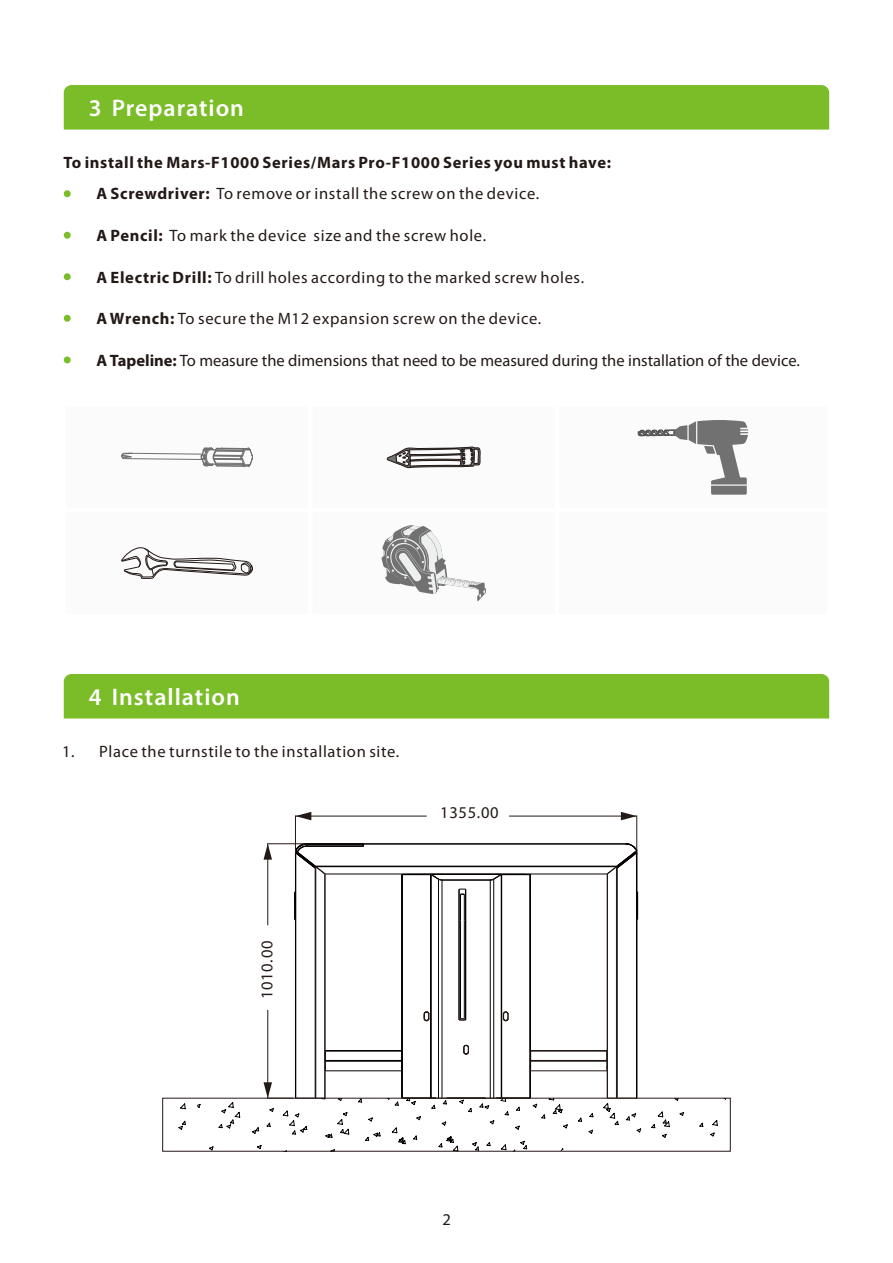
<style>
.page{position:relative;width:893px;height:1263px;background:#fff}
.page>*{position:absolute;margin:0;border:0;box-sizing:border-box;transform-origin:0 0}
.t1{font:600 24px "Myriad Pro";letter-spacing:.04em;color:#fff}
.t2{font:16.5px "Myriad Pro";letter-spacing:.04em;color:#231916}
.t3{font:16.5px "Myriad Pro";color:#231916}
.t4{font:700 16.5px "Myriad Pro";letter-spacing:.04em;color:#231916}
.s1{font-weight:700}
</style>
<div class="page">
<svg style="left:424px;top:1011px;width:6px;height:10px"></svg>
<svg style="left:503px;top:1011px;width:6px;height:10px"></svg>
<svg style="left:637px;top:892px;width:1px;height:28px"></svg>
<svg style="left:294px;top:892px;width:1px;height:28px"></svg>
<hr style="left:464px;top:920px;width:1px;height:98px;background:#060101">
<hr style="left:460px;top:920px;width:1px;height:98px;background:#060101">
<hr style="left:307px;top:843px;width:56px;height:1px;background:#060101">
<hr style="left:307px;top:844px;width:56px;height:1px;background:#060101">
<hr style="left:325px;top:874px;width:282px;height:1px;background:#060101">
<hr style="left:636px;top:853px;width:1px;height:245px;background:#060101">
<hr style="left:617px;top:868px;width:1px;height:229px;background:#060101">
<hr style="left:295px;top:853px;width:1px;height:245px;background:#060101">
<hr style="left:530px;top:875px;width:1px;height:223px;background:#060101">
<hr style="left:402px;top:875px;width:1px;height:223px;background:#060101">
<hr style="left:430px;top:875px;width:1px;height:223px;background:#060101">
<hr style="left:307px;top:846px;width:56px;height:1px;background:#060101">
<hr style="left:364px;top:843px;width:261px;height:1px;background:#060101">
<hr style="left:364px;top:844px;width:264px;height:1px;background:#060101">
<hr style="left:315px;top:866px;width:302px;height:1px;background:#060101">
<hr style="left:465px;top:889px;width:1px;height:131px;background:#060101">
<svg style="left:460px;top:889px;width:5px;height:31px"></svg>
<svg style="left:459px;top:1018px;width:7px;height:3px"></svg>
<hr style="left:442px;top:880px;width:48px;height:1px;background:#060101">
<hr style="left:501px;top:875px;width:1px;height:223px;background:#060101">
<hr style="left:493px;top:879px;width:1px;height:219px;background:#060101">
<hr style="left:490px;top:880px;width:1px;height:218px;background:#060101">
<hr style="left:442px;top:880px;width:1px;height:218px;background:#060101">
<hr style="left:438px;top:879px;width:1px;height:219px;background:#060101">
<hr style="left:466px;top:889px;width:1px;height:131px;background:#060101">
<hr style="left:459px;top:889px;width:1px;height:131px;background:#060101">
<hr style="left:431px;top:875px;width:1px;height:223px;background:#060101">
<hr style="left:607px;top:874px;width:1px;height:224px;background:#231916">
<hr style="left:616px;top:867px;width:1px;height:230px;background:#231916">
<hr style="left:325px;top:874px;width:1px;height:177px;background:#231916">
<hr style="left:315px;top:868px;width:1px;height:229px;background:#231916">
<hr style="left:316px;top:867px;width:1px;height:230px;background:#231916">
<hr style="left:324px;top:874px;width:1px;height:224px;background:#231916">
<svg style="left:607px;top:843px;width:31px;height:32px"></svg>
<svg style="left:296px;top:844px;width:30px;height:31px"></svg>
<svg style="left:490px;top:874px;width:40px;height:19px"></svg>
<svg style="left:403px;top:874px;width:40px;height:19px"></svg>
<hr style="left:636px;top:815px;width:1px;height:40px;background:#231916">
<hr style="left:295px;top:815px;width:1px;height:39px;background:#231916">
<hr style="left:509px;top:816px;width:128px;height:1px;background:#231916">
<svg style="left:621px;top:812px;width:16px;height:8px"></svg>
<hr style="left:295px;top:816px;width:132px;height:1px;background:#231916">
<svg style="left:295px;top:812px;width:16px;height:8px"></svg>
<hr style="left:267px;top:843px;width:41px;height:1px;background:#231916">
<hr style="left:267px;top:1010px;width:1px;height:88px;background:#231916">
<hr style="left:267px;top:844px;width:1px;height:81px;background:#231916">
<svg style="left:263px;top:844px;width:9px;height:16px"></svg>
<svg style="left:163px;top:1045px;width:567px;height:105px"></svg>
<div style="left:162px;top:1098px;width:569px;height:54px;border:1px solid #231916"></div>
<div style="left:64px;top:85px;width:765px;height:45px;background:#7abd28"></div>
<svg style="left:121px;top:420px;width:628px;height:181px"></svg>
<div style="left:64px;top:674px;width:765px;height:44px;background:#7abd28"></div>
<div style="left:64px;top:190px;width:7px;height:7px;background:#7abd28;border-radius:50%"></div>
<div style="left:64px;top:232px;width:7px;height:7px;background:#7abd28;border-radius:50%"></div>
<div style="left:64px;top:273px;width:7px;height:7px;background:#7abd28;border-radius:50%"></div>
<div style="left:64px;top:315px;width:7px;height:7px;background:#7abd28;border-radius:50%"></div>
<div style="left:64px;top:356px;width:7px;height:7px;background:#7abd28;border-radius:50%"></div>
<h1 class="t1" style="left:89px;top:98px;width:157px">3 Preparation</h1>
<p class="t4" style="left:63px;top:155px;width:549px">To install the Mars-F1000 Series/Mars Pro-F1000 Series you must have:</p>
<p class="t2" style="left:96px;top:187px;width:444px"><span class="s1">A Screwdriver:</span> To remove or install the screw on the device.</p>
<p class="t2" style="left:96px;top:229px;width:391px"><span class="s1">A Pencil:</span> To mark the device size and the screw hole.</p>
<p class="t2" style="left:96px;top:270px;width:489px"><span class="s1">A Electric Drill:</span> To drill holes according to the marked screw holes.</p>
<p class="t2" style="left:96px;top:312px;width:446px"><span class="s1">A Wrench:</span> To secure the M12 expansion screw on the device.</p>
<p class="t3" style="left:96px;top:353px;width:705px"><span class="s1">A Tapeline:</span> To measure the dimensions that need to be measured during the installation of the device.</p>
<h1 class="t1" style="left:89px;top:687px;width:152px">4 Installation</h1>
<p class="t2" style="left:62px;top:744px;width:339px">1. Place the turnstile to the installation site.</p>
<p class="t2" style="left:440px;top:806px;width:60px">1355.00</p>
<p class="t2" style="left:260px;top:999px;width:60px;rotate:-90deg">1010.00</p>
<p class="t2" style="left:442px;top:1213px;width:10px">2</p>
</div>
